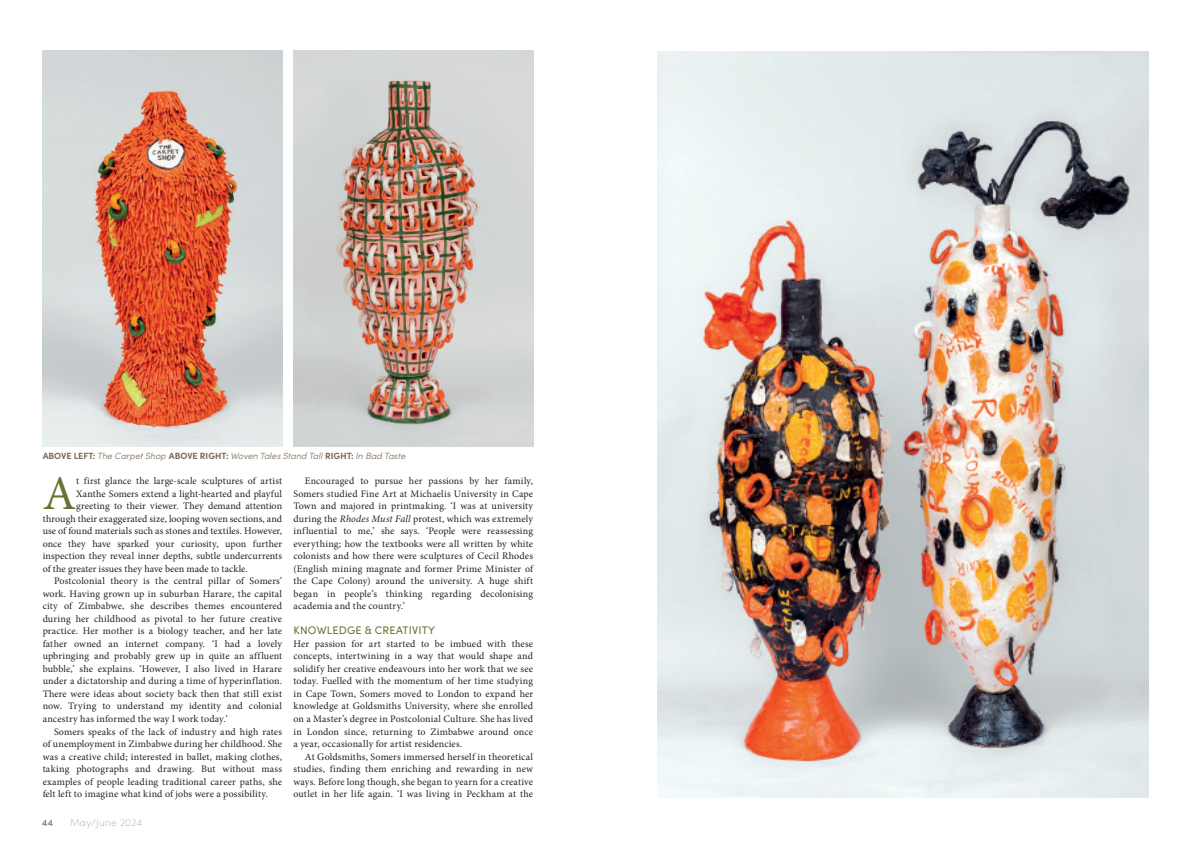
<style>
.page{position:relative;width:1191px;height:851px;background:#fff}
.page>*{position:absolute;margin:0;border:0;box-sizing:border-box;transform-origin:0 0}
.NEW_Body_1st{font:48.5px "Minion Pro";color:#6b712f}
.NEW_Body_2nd{font:11px "Sofia Pro";letter-spacing:.02em;color:#6b712f}
.NEW_Body_2nd-2{font:10px/12.5px "Minion Pro";letter-spacing:.015em;color:#231f20;text-align:justify}
.NEW_Body_1st-2{font:10px "Minion Pro";letter-spacing:.005em;color:#231f20}
.t1{font:200 10px "Sofia Pro";letter-spacing:.03em;color:#b8ab95}
.t2{font:10px "Sofia Pro";color:#7c6954}
.NEW_Captions{font:italic 300 9px "Sofia Pro";color:#7c6954}
.s1{font-weight:700;font-style:normal}
.s2{font-style:italic}
</style>
<div class="page">
<img style="left:658px;top:51px;width:490px;height:745px">
<img style="left:43px;top:51px;width:239px;height:395px">
<img style="left:293px;top:51px;width:240px;height:395px">
<p class="NEW_Captions" style="left:43px;top:449px;width:364px"><span class="s1">ABOVE LEFT:</span> The Carpet Shop <span class="s1">ABOVE RIGHT:</span> Woven Tales Stand Tall <span class="s1">RIGHT:</span> In Bad Taste</p>
<p class="NEW_Body_1st" style="left:43px;top:461px;width:35px">A</p>
<p class="NEW_Body_1st-2" style="left:76px;top:474px;width:207px">t first glance the large-scale sculptures of artist</p>
<p class="NEW_Body_1st-2" style="left:76px;top:487px;width:207px">Xanthe Somers extend a light-hearted and playful</p>
<p class="NEW_Body_1st-2" style="left:76px;top:499px;width:207px">greeting to their viewer. They demand attention</p>
<p class="NEW_Body_1st-2" style="left:43px;top:512px;width:241px">through their exaggerated size, looping woven sections, and</p>
<p class="NEW_Body_1st-2" style="left:43px;top:524px;width:241px">use of found materials such as stones and textiles. However,</p>
<p class="NEW_Body_1st-2" style="left:43px;top:537px;width:241px">once they have sparked your curiosity, upon further</p>
<p class="NEW_Body_1st-2" style="left:43px;top:549px;width:241px">inspection they reveal inner depths, subtle undercurrents</p>
<p class="NEW_Body_1st-2" style="left:43px;top:562px;width:207px">of the greater issues they have been made to tackle.</p>
<p class="NEW_Body_2nd-2" style="left:43px;top:575px;width:241px;text-indent:11px">Postcolonial theory is the central pillar of Somers’ work. Having grown up in suburban Harare, the capital city of Zimbabwe, she describes themes encountered during her childhood as pivotal to her future creative practice. Her mother is a biology teacher, and her late father owned an internet company. ‘I had a lovely upbringing and probably grew up in quite an affluent bubble,’ she explains. ‘However, I also lived in Harare under a dictatorship and during a time of hyperinflation.<br>There were ideas about society back then that still exist now. Trying to understand my identity and colonial ancestry has informed the way I work today.’</p>
<p class="NEW_Body_2nd-2" style="left:43px;top:725px;width:241px;text-indent:11px">Somers speaks of the lack of industry and high rates of unemployment in Zimbabwe during her childhood. She was a creative child; interested in ballet, making clothes, taking photographs and drawing. But without mass examples of people leading traditional career paths, she felt left to imagine what kind of jobs were a possibility.</p>
<p class="t2" style="left:42px;top:815px;width:13px">44</p>
<p class="t1" style="left:70px;top:815px;width:74px">May/June 2024</p>
<p class="NEW_Body_2nd-2" style="left:293px;top:475px;width:241px;text-indent:11px">Encouraged to pursue her passions by her family, Somers studied Fine Art at Michaelis University in Cape Town and majored in printmaking. ‘I was at university during the <span class="s2">Rhodes Must Fall</span> protest, which was extremely influential to me,’ she says. ‘People were reassessing everything; how the textbooks were all written by white colonists and how there were sculptures of Cecil Rhodes (English mining magnate and former Prime Minister of the Cape Colony) around the university. A huge shift began in people’s thinking regarding decolonising academia and the country.’</p>
<p class="NEW_Body_2nd" style="left:293px;top:622px;width:143px">KNOWLEDGE &amp; CREATIVITY</p>
<p class="NEW_Body_2nd-2" style="left:293px;top:637px;width:241px">Her passion for art started to be imbued with these concepts, intertwining in a way that would shape and solidify her creative endeavours into her work that we see today. Fuelled with the momentum of her time studying in Cape Town, Somers moved to London to expand her knowledge at Goldsmiths University, where she enrolled on a Master’s degree in Postcolonial Culture. She has lived in London since, returning to Zimbabwe around once a year, occasionally for artist residencies.</p>
<p class="NEW_Body_2nd-2" style="left:293px;top:750px;width:241px;text-indent:11px">At Goldsmiths, Somers immersed herself in theoretical studies, finding them enriching and rewarding in new ways. Before long though, she began to yearn for a creative outlet in her life again. ‘I was living in Peckham at the</p>
</div>
